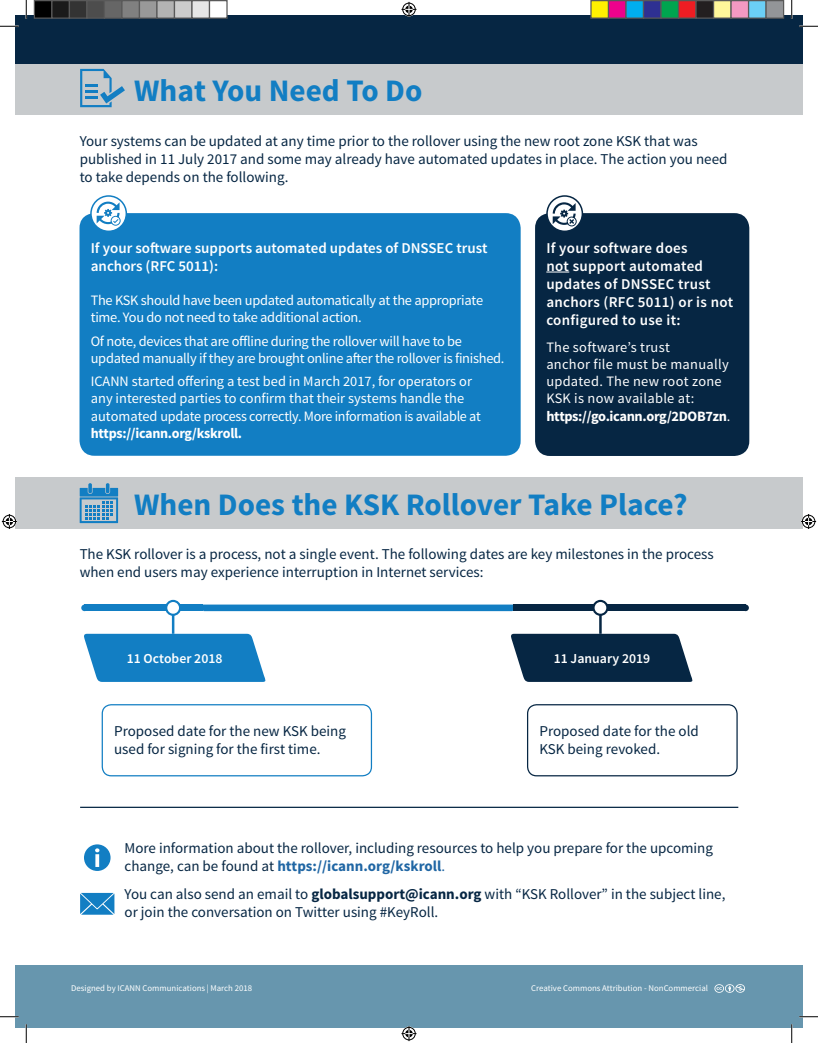
<style>
.page{position:relative;width:818px;height:1043px;background:#fff}
.page>*{position:absolute;margin:0;border:0;box-sizing:border-box;transform-origin:0 0}
.t1{font:700 31.25px "Source Sans Pro";color:#127ec3}
.t2{font:15px/18px "Source Sans Pro";color:#062643}
.t3{font:600 15px/18px "Source Sans Pro";letter-spacing:.015em;color:#fff}
.t4{font:14.38px/17.2px "Source Sans Pro";letter-spacing:-.02em;color:#fff}
.t5{font:14.38px/17.2px "Source Sans Pro";color:#fff}
.t6{font:14.38px/17.2px "Source Sans Pro";letter-spacing:.02em;color:#fff}
.t7{font:700 14.38px "Source Sans Pro";letter-spacing:-.025em;color:#fff}
.t8{font:600 13.75px "Source Sans Pro";color:#fff}
.t9{font:8.75px "Source Sans Pro";color:#fff}
.s1{font-weight:700}
.s2{font-weight:400}
.s3{font-weight:700;color:#2066a4}
.s4{color:#2066a4}
</style>
<div class="page">
<div style="left:15px;top:63px;width:787px;height:52px;background:#c7cacc"></div>
<div style="left:15px;top:477px;width:787px;height:51px;background:#c7cacc"></div>
<div style="left:15px;top:965px;width:787px;height:63px;background:#6796ae"></div>
<div style="left:15px;top:15px;width:787px;height:48px;background:#062643"></div>
<svg style="left:80px;top:483px;width:38px;height:40px"></svg>
<svg style="left:80px;top:892px;width:34px;height:22px"></svg>
<svg style="left:714px;top:984px;width:31px;height:8px"></svg>
<div style="left:535px;top:213px;width:214px;height:243px;background:#062643;border-radius:15px"></div>
<svg style="left:546px;top:272px;width:23px;height:1px"></svg>
<div style="left:79px;top:213px;width:441px;height:243px;background:#127ec3;border-radius:15px"></div>
<div style="left:102px;top:704px;width:270px;height:72px;border:1px solid #127ec3;border-radius:9px"></div>
<div style="left:527px;top:704px;width:210px;height:72px;border:1px solid #062643;border-radius:9px"></div>
<hr style="left:80px;top:806px;width:658px;height:2px;background:#062643">
<svg style="left:80px;top:69px;width:45px;height:38px"></svg>
<div style="left:84px;top:844px;width:26px;height:27px;background:#127ec3;border-radius:50%"></div>
<svg style="left:95px;top:848px;width:4px;height:19px"></svg>
<svg style="left:84px;top:633px;width:182px;height:49px;background:#288ac8"></svg>
<svg style="left:511px;top:633px;width:182px;height:49px;background:#1d3a54"></svg>
<div style="left:84px;top:604px;width:119px;height:7px;background:#127ec3"></div>
<svg style="left:203px;top:604px;width:310px;height:7px;background:#2588c7"></svg>
<div style="left:513px;top:604px;width:232px;height:7px;background:#062643"></div>
<div style="left:742px;top:604px;width:6px;height:7px;background:#062643;border-radius:50%"></div>
<div style="left:81px;top:604px;width:7px;height:7px;background:#127ec3;border-radius:50%"></div>
<hr style="left:172px;top:608px;width:2px;height:25px;background:#127ec3">
<hr style="left:599px;top:608px;width:2px;height:25px;background:#062643">
<svg style="left:165px;top:600px;width:16px;height:16px"></svg>
<svg style="left:592px;top:600px;width:16px;height:16px"></svg>
<div style="left:167px;top:602px;width:12px;height:11px;background:#fff;border-radius:50%"></div>
<div style="left:594px;top:602px;width:12px;height:11px;background:#fff;border-radius:50%"></div>
<svg style="left:91px;top:196px;width:35px;height:35px"></svg>
<div style="left:90px;top:195px;width:37px;height:37px;border:2px solid #127ec3;border-radius:50%"></div>
<svg style="left:97px;top:202px;width:24px;height:24px"></svg>
<svg style="left:547px;top:196px;width:35px;height:35px"></svg>
<div style="left:546px;top:195px;width:37px;height:37px;border:2px solid #062643;border-radius:50%"></div>
<svg style="left:552px;top:202px;width:24px;height:24px"></svg>
<svg style="left:0;top:25px;width:19px;height:2px"></svg>
<svg style="left:799px;top:25px;width:19px;height:2px"></svg>
<svg style="left:0;top:1016px;width:19px;height:1px"></svg>
<svg style="left:799px;top:1015px;width:19px;height:2px"></svg>
<svg style="left:25px;top:0;width:2px;height:19px"></svg>
<svg style="left:25px;top:1024px;width:2px;height:18px"></svg>
<svg style="left:790px;top:0;width:2px;height:19px"></svg>
<svg style="left:791px;top:1024px;width:1px;height:18px"></svg>
<svg style="left:401px;top:2px;width:15px;height:15px"></svg>
<svg style="left:401px;top:1026px;width:15px;height:15px"></svg>
<svg style="left:2px;top:514px;width:15px;height:15px"></svg>
<svg style="left:801px;top:514px;width:15px;height:15px"></svg>
<div style="left:34px;top:1px;width:18px;height:17px;background:#000"></div>
<div style="left:34px;top:0;width:18px;height:19px;border:1px solid #595959"></div>
<div style="left:52px;top:1px;width:17px;height:17px;background:#1a1a1a"></div>
<div style="left:51px;top:0;width:19px;height:19px;border:1px solid #595959"></div>
<div style="left:69px;top:1px;width:18px;height:17px;background:#333"></div>
<div style="left:69px;top:0;width:19px;height:19px;border:1px solid #595959"></div>
<div style="left:87px;top:1px;width:17px;height:17px;background:#4d4d4d"></div>
<div style="left:86px;top:0;width:19px;height:19px;border:1px solid #595959"></div>
<div style="left:104px;top:1px;width:18px;height:17px;background:#666"></div>
<div style="left:104px;top:0;width:18px;height:19px;border:1px solid #595959"></div>
<div style="left:122px;top:1px;width:17px;height:17px;background:#808080"></div>
<div style="left:121px;top:0;width:19px;height:19px;border:1px solid #595959"></div>
<div style="left:139px;top:1px;width:18px;height:17px;background:#999"></div>
<div style="left:139px;top:0;width:19px;height:19px;border:1px solid #595959"></div>
<div style="left:157px;top:1px;width:17px;height:17px;background:#b3b3b3"></div>
<div style="left:156px;top:0;width:19px;height:19px;border:1px solid #595959"></div>
<div style="left:174px;top:1px;width:18px;height:17px;background:#ccc"></div>
<div style="left:174px;top:0;width:18px;height:19px;border:1px solid #595959"></div>
<div style="left:192px;top:1px;width:17px;height:17px;background:#e6e6e6"></div>
<div style="left:191px;top:0;width:19px;height:19px;border:1px solid #595959"></div>
<div style="left:209px;top:1px;width:18px;height:17px;background:#fff"></div>
<div style="left:209px;top:0;width:19px;height:19px;border:1px solid #595959"></div>
<div style="left:591px;top:1px;width:17px;height:17px;background:#fff101"></div>
<div style="left:590px;top:0;width:19px;height:19px;border:1px solid #595959"></div>
<div style="left:608px;top:1px;width:18px;height:17px;background:#ed028c"></div>
<div style="left:608px;top:0;width:18px;height:19px;border:1px solid #595959"></div>
<div style="left:626px;top:1px;width:17px;height:17px;background:#00aeef"></div>
<div style="left:625px;top:0;width:19px;height:19px;border:1px solid #595959"></div>
<div style="left:643px;top:1px;width:18px;height:17px;background:#2e3092"></div>
<div style="left:642px;top:0;width:19px;height:19px;border:1px solid #595959"></div>
<div style="left:661px;top:1px;width:17px;height:17px;background:#00a54f"></div>
<div style="left:660px;top:0;width:19px;height:19px;border:1px solid #595959"></div>
<div style="left:678px;top:1px;width:18px;height:17px;background:#ee1d23"></div>
<div style="left:678px;top:0;width:18px;height:19px;border:1px solid #595959"></div>
<div style="left:696px;top:1px;width:17px;height:17px;background:#231f20"></div>
<div style="left:695px;top:0;width:19px;height:19px;border:1px solid #595959"></div>
<div style="left:713px;top:1px;width:18px;height:17px;background:#fff79a"></div>
<div style="left:712px;top:0;width:19px;height:19px;border:1px solid #595959"></div>
<div style="left:731px;top:1px;width:17px;height:17px;background:#f499c2"></div>
<div style="left:730px;top:0;width:19px;height:19px;border:1px solid #595959"></div>
<div style="left:748px;top:1px;width:18px;height:17px;background:#6bcff6"></div>
<div style="left:748px;top:0;width:18px;height:19px;border:1px solid #595959"></div>
<div style="left:766px;top:1px;width:17px;height:17px;background:#939598"></div>
<div style="left:765px;top:0;width:19px;height:19px;border:1px solid #595959"></div>
<p class="t1" style="left:134px;top:71px;width:290px">What You Need To Do</p>
<p class="t2" style="left:80px;top:132px;width:649px">Your systems can be updated at any time prior to the rollover using the new root zone KSK that was published in 11 July 2017 and some may already have automated updates in place. The action you need to take depends on the following.</p>
<p class="t3" style="left:91px;top:239px;width:398px">If your software supports automated updates of DNSSEC trust anchors (RFC 5011):</p>
<p class="t4" style="left:91px;top:292px;width:394px">The KSK should have been updated automatically at the appropriate time. You do not need to take additional action.</p>
<p class="t4" style="left:91px;top:332px;width:415px">Of note, devices that are offline during the rollover will have to be updated manually if they are brought online after the rollover is finished.</p>
<p class="t5" style="left:91px;top:373px;width:391px">ICANN started offering a test bed in March 2017, for operators or any interested parties to confirm that their systems handle the automated update process correctly. More information is available at <span class="s1">https://icann.org/kskroll.</span></p>
<p class="t3" style="left:546px;top:239px;width:188px">If your software does<br>not support automated updates of DNSSEC trust anchors (RFC 5011) or is not configured to use it:</p>
<p class="t6" style="left:546px;top:338px;width:184px">The software’s trust<br>anchor file must be manually updated. The new root zone<br>KSK is now available at:</p>
<p class="t7" style="left:546px;top:406px;width:185px">https://go.icann.org/2DOB7zn<span class="s2">.</span></p>
<p class="t1" style="left:134px;top:485px;width:555px">When Does the KSK Rollover Take Place?</p>
<p class="t2" style="left:80px;top:545px;width:635px">The KSK rollover is a process, not a single event. The following dates are key milestones in the process when end users may experience interruption in Internet services:</p>
<p class="t8" style="left:127px;top:649px;width:97px">11 October 2018</p>
<p class="t8" style="left:553px;top:649px;width:98px">11 January 2019</p>
<p class="t2" style="left:114px;top:722px;width:233px">Proposed date for the new KSK being used for signing for the first time.</p>
<p class="t2" style="left:539px;top:722px;width:161px">Proposed date for the old<br>KSK being revoked.</p>
<p class="t2" style="left:124px;top:839px;width:590px">More information about the rollover, including resources to help you prepare for the upcoming change, can be found at <span class="s3">https://icann.org/kskroll</span><span class="s4">.</span></p>
<p class="t2" style="left:124px;top:885px;width:602px">You can also send an email to <span class="s1">globalsupport@icann.org</span> with “KSK Rollover” in the subject line, or join the conversation on Twitter using #KeyRoll.</p>
<p class="t9" style="left:71px;top:982px;width:182px">Designed by ICANN Communications | March 2018</p>
<p class="t9" style="left:531px;top:982px;width:178px">Creative Commons Attribution - NonCommercial</p>
</div>
